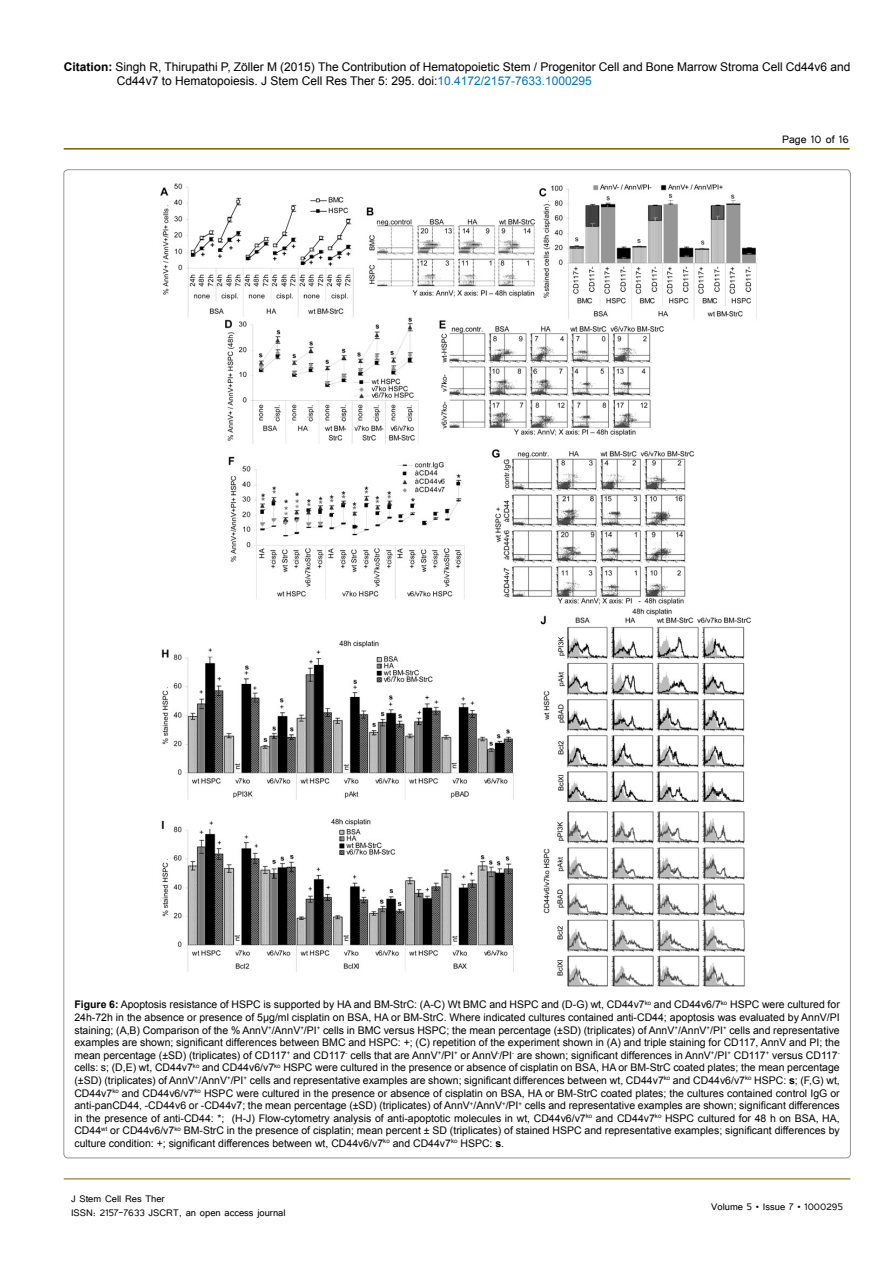
<style>
.page{position:relative;width:893px;height:1263px;background:#fff}
.page>*{position:absolute;margin:0;border:0;box-sizing:border-box;transform-origin:0 0}
.t1{font:13.5px "Tunga";color:#000}
.t2{font:12px/14.4px "Arial";color:#000}
.t3{font:12px/14.4px "Tunga";color:#000}
.t4{font:10.5px/12.6px "Arial";color:#000;text-align:justify}
.s1{font-weight:700}
.s2{color:#0072bc}
</style>
<div class="page">
<hr style="left:64px;top:148px;width:786px;height:2px;background:#7f5d00">
<hr style="left:64px;top:1179px;width:786px;height:1px;background:#7f5d00">
<img style="left:160px;top:183px;width:597px;height:804px">
<div style="left:162px;top:585px;width:36px;height:17px;background:#fff"></div>
<div style="left:155px;top:978px;width:42px;height:14px;background:#fff"></div>
<p class="t2" style="left:117px;top:60px;width:735px;text-indent:-53px"><span class="s1">Citation:</span> Singh R, Thirupathi P, Zöller M (2015) The Contribution of Hematopoietic Stem / Progenitor Cell and Bone Marrow Stroma Cell Cd44v6 and<br>Cd44v7 to Hematopoiesis. J Stem Cell Res Ther 5: 295. doi:<span class="s2">10.4172/2157-7633.1000295</span></p>
<p class="t1" style="left:782px;top:131px;width:68px">Page 10 of 16</p>
<p class="t4" style="left:74px;top:998px;width:767px"><span class="s1">Figure 6:</span> Apoptosis resistance of HSPC is supported by HA and BM-StrC: (A-C) Wt BMC and HSPC and (D-G) wt, CD44v7<sup>ko</sup> and CD44v6/7<sup>ko</sup> HSPC were cultured for 24h-72h in the absence or presence of 5µg/ml cisplatin on BSA, HA or BM-StrC. Where indicated cultures contained anti-CD44; apoptosis was evaluated by AnnV/PI staining; (A,B) Comparison of the % AnnV<sup>+</sup>/AnnV<sup>+</sup>/PI<sup>+</sup> cells in BMC versus HSPC; the mean percentage (±SD) (triplicates) of AnnV<sup>+</sup>/AnnV<sup>+</sup>/PI<sup>+</sup> cells and representative examples are shown; significant differences between BMC and HSPC: +; (C) repetition of the experiment shown in (A) and triple staining for CD117, AnnV and PI; the mean percentage (±SD) (triplicates) of CD117<sup>+</sup> and CD117<sup>-</sup> cells that are AnnV<sup>+</sup>/PI<sup>+</sup> or AnnV<sup>-</sup>/PI<sup>-</sup> are shown; significant differences in AnnV<sup>+</sup>/PI<sup>+</sup> CD117<sup>+</sup> versus CD117<sup>- </sup>cells: s; (D,E) wt, CD44v7<sup>ko</sup> and CD44v6/v7<sup>ko</sup> HSPC were cultured in the presence or absence of cisplatin on BSA, HA or BM-StrC coated plates; the mean percentage (±SD) (triplicates) of AnnV<sup>+</sup>/AnnV<sup>+</sup>/PI<sup>+</sup> cells and representative examples are shown; significant differences between wt, CD44v7<sup>ko</sup> and CD44v6/v7<sup>ko</sup> HSPC: <span class="s1">s</span>; (F,G) wt, CD44v7<sup>ko</sup> and CD44v6/v7<sup>ko</sup> HSPC were cultured in the presence or absence of cisplatin on BSA, HA or BM-StrC coated plates; the cultures contained control IgG or anti-panCD44, -CD44v6 or -CD44v7; the mean percentage (±SD) (triplicates) of AnnV<sup>+</sup>/AnnV<sup>+</sup>/PI<sup>+</sup> cells and representative examples are shown; significant differences in the presence of anti-CD44: *; (H-J) Flow-cytometry analysis of anti-apoptotic molecules in wt, CD44v6/v7<sup>ko</sup> and CD44v7<sup>ko</sup> HSPC cultured for 48 h on BSA, HA, CD44<sup>wt</sup> or CD44v6/v7<sup>ko</sup> BM-StrC in the presence of cisplatin; mean percent ± SD (triplicates) of stained HSPC and representative examples; significant differences by culture condition: +; significant differences between wt, CD44v6/v7<sup>ko</sup> and CD44v7<sup>ko</sup> HSPC: <span class="s1">s</span>.</p>
<p class="t3" style="left:71px;top:1190px;width:216px">J Stem Cell Res Ther<br>ISSN: 2157-7633 JSCRT, an open access journal</p>
<p class="t3" style="left:711px;top:1199px;width:133px">Volume 5 • Issue 7 • 1000295</p>
</div>
